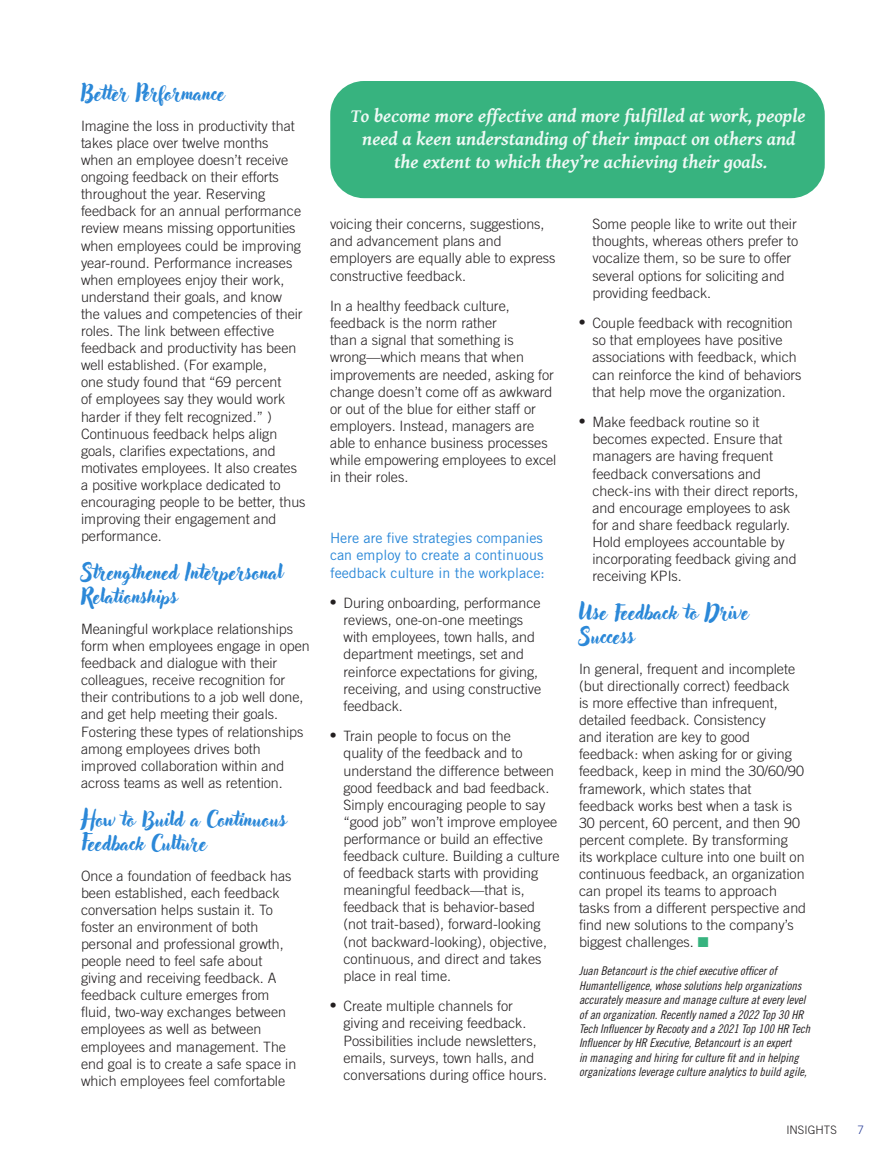
<style>
.page{position:relative;width:891px;height:1161px;background:#fff}
.page>*{position:absolute;margin:0;border:0;box-sizing:border-box;transform-origin:0 0}
.t1{font:20.25px/24.3px "Adlery Pro";color:#2b88d8}
.t2{font:italic 700 19.05px/22.8px "Gentium Basic";color:#eff9f5;text-align:center}
.t3{font:300 14.25px/17.1px "Trade Gothic LT Std";color:#231f20}
.t4{font:14.25px/17.1px "Trade Gothic LT Std";color:#2b88d8}
.t5{font:12px/14.4px "Trade Gothic LT Std Cn 18 Obl";color:#231f20}
.t6{font:300 11.7px "Trade Gothic LT Std";letter-spacing:.005em;color:#231f20}
.t7{font:300 11.7px "Trade Gothic LT Std";color:#263b97}
.s1{font-family:"Times";font-weight:400;font-size:18px}
.s2{color:#37b37f}
</style>
<div class="page">
<div style="left:330px;top:81px;width:495px;height:117px;background:#37b37f;border-radius:34px"></div>
<h1 class="t1" style="left:81px;top:81px;width:145px">Better Performance</h1>
<p class="t3" style="left:81px;top:117px;width:226px">Imagine the loss in productivity that takes place over twelve months<br>when an employee doesn’t receive ongoing feedback on their efforts throughout the year. Reserving feedback for an annual performance review means missing opportunities when employees could be improving year-round. Performance increases when employees enjoy their work, understand their goals, and know<br>the values and competencies of their roles. The link between effective feedback and productivity has been well established. (For example,<br>one study found that “69 percent<br>of employees say they would work harder if they felt recognized.” )<br>Continuous feedback helps align goals, clarifies expectations, and motivates employees. It also creates a positive workplace dedicated to encouraging people to be better, thus improving their engagement and performance.</p>
<h1 class="t1" style="left:81px;top:560px;width:203px">Strengthened Interpersonal<br>Relationships</h1>
<p class="t3" style="left:81px;top:620px;width:230px">Meaningful workplace relationships form when employees engage in open feedback and dialogue with their colleagues, receive recognition for their contributions to a job well done, and get help meeting their goals.<br>Fostering these types of relationships among employees drives both improved collaboration within and across teams as well as retention.</p>
<h1 class="t1" style="left:81px;top:807px;width:207px">How to Build a Continuous<br>Feedback Culture</h1>
<p class="t3" style="left:81px;top:867px;width:217px">Once a foundation of feedback has been established, each feedback conversation helps sustain it. To foster an environment of both personal and professional growth, people need to feel safe about giving and receiving feedback. A feedback culture emerges from fluid, two-way exchanges between employees as well as between employees and management. The end goal is to create a safe space in which employees feel comfortable</p>
<h2 class="t2" style="left:350px;top:104px;width:457px">To become more effective and more fulfilled at work, people need a keen understanding of their impact on others and the extent to which they’re achieving their goals.</h2>
<p class="t3" style="left:330px;top:215px;width:227px">voicing their concerns, suggestions, and advancement plans and employers are equally able to express constructive feedback.</p>
<p class="t3" style="left:330px;top:297px;width:228px">In a healthy feedback culture, feedback is the norm rather<br>than a signal that something is wrong—which means that when improvements are needed, asking for change doesn’t come off as awkward or out of the blue for either staff or employers. Instead, managers are able to enhance business processes while empowering employees to excel in their roles.</p>
<p class="t4" style="left:330px;top:530px;width:216px">Here are five strategies companies can employ to create a continuous feedback culture in the workplace:</p>
<p class="t3" style="left:344px;top:594px;width:199px;text-indent:-14px"><span class="s1">•</span> During onboarding, performance reviews, one-on-one meetings with employees, town halls, and department meetings, set and reinforce expectations for giving, receiving, and using constructive feedback.</p>
<p class="t3" style="left:344px;top:728px;width:218px;text-indent:-14px"><span class="s1">•</span> Train people to focus on the<br>quality of the feedback and to understand the difference between good feedback and bad feedback.<br>Simply encouraging people to say “good job” won’t improve employee performance or build an effective feedback culture. Building a culture of feedback starts with providing meaningful feedback—that is, feedback that is behavior-based (not trait-based), forward-looking (not backward-looking), objective, continuous, and direct and takes place in real time.</p>
<p class="t3" style="left:344px;top:998px;width:205px;text-indent:-14px"><span class="s1">•</span> Create multiple channels for giving and receiving feedback.<br>Possibilities include newsletters, emails, surveys, town halls, and conversations during office hours.</p>
<p class="t3" style="left:593px;top:215px;width:207px">Some people like to write out their thoughts, whereas others prefer to vocalize them, so be sure to offer several options for soliciting and providing feedback.</p>
<p class="t3" style="left:592px;top:314px;width:211px;text-indent:-14px"><span class="s1">•</span> Couple feedback with recognition so that employees have positive associations with feedback, which can reinforce the kind of behaviors that help move the organization.</p>
<p class="t3" style="left:592px;top:413px;width:207px;text-indent:-14px"><span class="s1">•</span> Make feedback routine so it becomes expected. Ensure that managers are having frequent feedback conversations and check-ins with their direct reports, and encourage employees to ask for and share feedback regularly.<br>Hold employees accountable by incorporating feedback giving and receiving KPIs.</p>
<h1 class="t1" style="left:579px;top:600px;width:171px">Use Feedback to Drive<br>Success</h1>
<p class="t3" style="left:579px;top:660px;width:229px">In general, frequent and incomplete (but directionally correct) feedback<br>is more effective than infrequent, detailed feedback. Consistency<br>and iteration are key to good feedback: when asking for or giving feedback, keep in mind the 30/60/90 framework, which states that feedback works best when a task is 30 percent, 60 percent, and then 90 percent complete. By transforming<br>its workplace culture into one built on continuous feedback, an organization can propel its teams to approach tasks from a different perspective and find new solutions to the company’s biggest challenges. <span class="s2">■</span></p>
<p class="t5" style="left:579px;top:964px;width:232px">Juan Betancourt is the chief executive officer of Humantelligence, whose solutions help organizations accurately measure and manage culture at every level of an organization. Recently named a 2022 Top 30 HR Tech Influencer by Recooty and a 2021 Top 100 HR Tech Influencer by HR Executive, Betancourt is an expert<br>in managing and hiring for culture fit and in helping organizations leverage culture analytics to build agile,</p>
<p class="t6" style="left:786px;top:1123px;width:52px">INSIGHTS</p>
<p class="t7" style="left:858px;top:1123px;width:8px">7</p>
</div>
